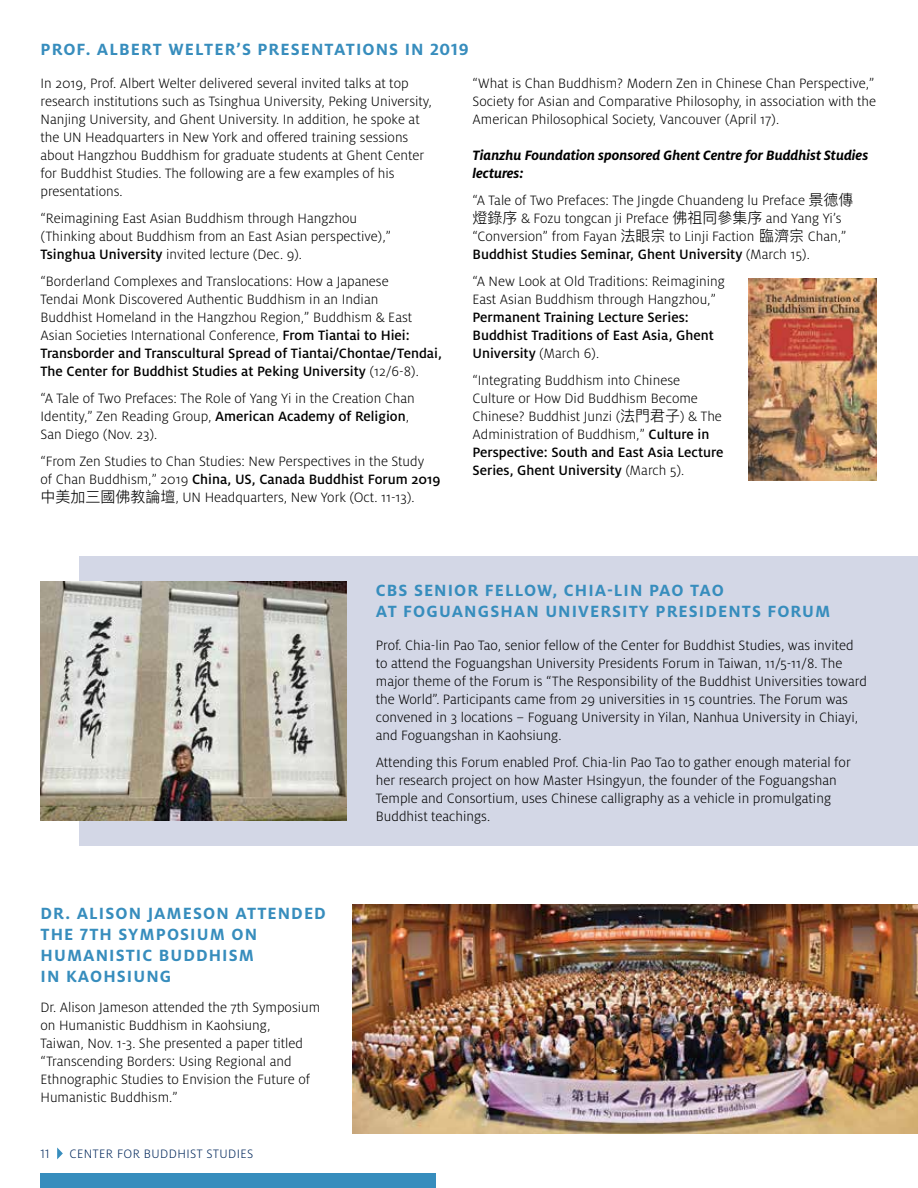
<style>
.page{position:relative;width:918px;height:1188px;background:#fff}
.page>*{position:absolute;margin:0;border:0;box-sizing:border-box;transform-origin:0 0}
.t1{font:700 18px/21px "Milo OT";letter-spacing:.06em;color:#378dbd}
.t2{font:300 15px/18px "Milo OT";color:#000}
.t3{font:500 15px/18px "Milo OT";color:#000}
.t4{font:italic 700 15px/18px "Milo OT";letter-spacing:-.005em;color:#000}
.t5{font:300 13.5px "Milo OT";letter-spacing:.03em;color:#00275b}
.s1{font-weight:500}
.s2{font-family:"Ping Fang HK"}
.s3{font-weight:300}
</style>
<div class="page">
<svg style="left:57px;top:1147px;width:6px;height:12px"></svg>
<div style="left:40px;top:1173px;width:396px;height:15px;background:#378dbd"></div>
<div style="left:80px;top:556px;width:838px;height:290px;background:#d3d7e6"></div>
<img style="left:352px;top:904px;width:566px;height:230px">
<img style="left:40px;top:581px;width:307px;height:240px">
<img style="left:749px;top:278px;width:127px;height:203px">
<p class="t1" style="left:41px;top:39px;width:430px">PROF. ALBERT WELTER’S PRESENTATIONS IN 2019</p>
<p class="t2" style="left:40px;top:74px;width:393px">In 2019, Prof. Albert Welter delivered several invited talks at top research institutions such as Tsinghua University, Peking University, Nanjing University, and Ghent University. In addition, he spoke at the UN Headquarters in New York and offered training sessions about Hangzhou Buddhism for graduate students at Ghent Center for Buddhist Studies. The following are a few examples of his presentations.</p>
<p class="t2" style="left:40px;top:209px;width:352px">“Reimagining East Asian Buddhism through Hangzhou (Thinking about Buddhism from an East Asian perspective),”<br><span class="s1">Tsinghua University</span> invited lecture (Dec. 9).</p>
<p class="t2" style="left:40px;top:272px;width:403px">“Borderland Complexes and Translocations: How a Japanese<br>Tendai Monk Discovered Authentic Buddhism in an Indian<br>Buddhist Homeland in the Hangzhou Region,” Buddhism &amp; East Asian Societies International Conference, <span class="s1">From Tiantai to Hiei:<br>Transborder and Transcultural Spread of Tiantai/Chontae/Tendai, The Center for Buddhist Studies at Peking University</span> (12/6-8).</p>
<p class="t2" style="left:40px;top:389px;width:376px">“A Tale of Two Prefaces: The Role of Yang Yi in the Creation Chan<br>Identity,” Zen Reading Group, <span class="s1">American Academy of Religion</span>,<br>San Diego (Nov. 23).</p>
<p class="t2" style="left:40px;top:452px;width:401px">“From Zen Studies to Chan Studies: New Perspectives in the Study<br>of Chan Buddhism,” 2019 <span class="s1">China, US, Canada Buddhist Forum 2019</span><span class="s2">中美加三國佛教論壇</span>, UN Headquarters, New York (Oct. 11-13).</p>
<p class="t2" style="left:472px;top:74px;width:405px;text-align:justify">“What is Chan Buddhism? Modern Zen in Chinese Chan Perspective,” Society for Asian and Comparative Philosophy, in association with the American Philosophical Society, Vancouver (April 17).</p>
<p class="t4" style="left:472px;top:146px;width:397px">Tianzhu Foundation sponsored Ghent Centre for Buddhist Studies lectures:</p>
<p class="t2" style="left:472px;top:191px;width:383px">“A Tale of Two Prefaces: The Jingde Chuandeng lu Preface <span class="s2">景德傳燈錄序</span> &amp; Fozu tongcan ji Preface <span class="s2">佛祖同參集序</span> and Yang Yi’s “Conversion” from Fayan <span class="s2">法眼宗</span> to Linji Faction <span class="s2">臨濟宗</span> Chan,” <span class="s1">Buddhist Studies Seminar, Ghent University</span> (March 15).</p>
<p class="t2" style="left:472px;top:272px;width:254px">“A New Look at Old Traditions: Reimagining<br>East Asian Buddhism through Hangzhou,”</p>
<p class="t3" style="left:472px;top:308px;width:243px">Permanent Training Lecture Series:<br>Buddhist Traditions of East Asia, Ghent<br>University <span class="s3">(March 6).</span></p>
<p class="t2" style="left:472px;top:371px;width:253px">“Integrating Buddhism into Chinese Culture or How Did Buddhism Become Chinese? Buddhist Junzi (<span class="s2">法門君子</span>) &amp; The Administration of Buddhism,” <span class="s1">Culture in Perspective: South and East Asia Lecture Series, Ghent University</span> (March 5).</p>
<p class="t1" style="left:376px;top:580px;width:456px">CBS SENIOR FELLOW, CHIA-LIN PAO TAO<br>AT FOGUANGSHAN UNIVERSITY PRESIDENTS FORUM</p>
<p class="t1" style="left:41px;top:902px;width:287px">DR. ALISON JAMESON ATTENDED<br>THE 7TH SYMPOSIUM ON<br>HUMANISTIC BUDDHISM<br>IN KAOHSIUNG</p>
<p class="t2" style="left:40px;top:998px;width:281px">Dr. Alison Jameson attended the 7th Symposium on Humanistic Buddhism in Kaohsiung,<br>Taiwan, Nov. 1-3. She presented a paper titled “Transcending Borders: Using Regional and Ethnographic Studies to Envision the Future of Humanistic Buddhism.”</p>
<p class="t5" style="left:40px;top:1147px;width:11px">11</p>
<p class="t5" style="left:70px;top:1147px;width:185px">CENTER FOR BUDDHIST STUDIES</p>
<p class="t2" style="left:376px;top:636px;width:493px">Prof. Chia-lin Pao Tao, senior fellow of the Center for Buddhist Studies, was invited to attend the Foguangshan University Presidents Forum in Taiwan, 11/5-11/8. The major theme of the Forum is “The Responsibility of the Buddhist Universities toward the World”. Participants came from 29 universities in 15 countries. The Forum was convened in 3 locations – Foguang University in Yilan, Nanhua University in Chiayi, and Foguangshan in Kaohsiung.</p>
<p class="t2" style="left:376px;top:753px;width:477px">Attending this Forum enabled Prof. Chia-lin Pao Tao to gather enough material for her research project on how Master Hsingyun, the founder of the Foguangshan Temple and Consortium, uses Chinese calligraphy as a vehicle in promulgating Buddhist teachings.</p>
</div>
